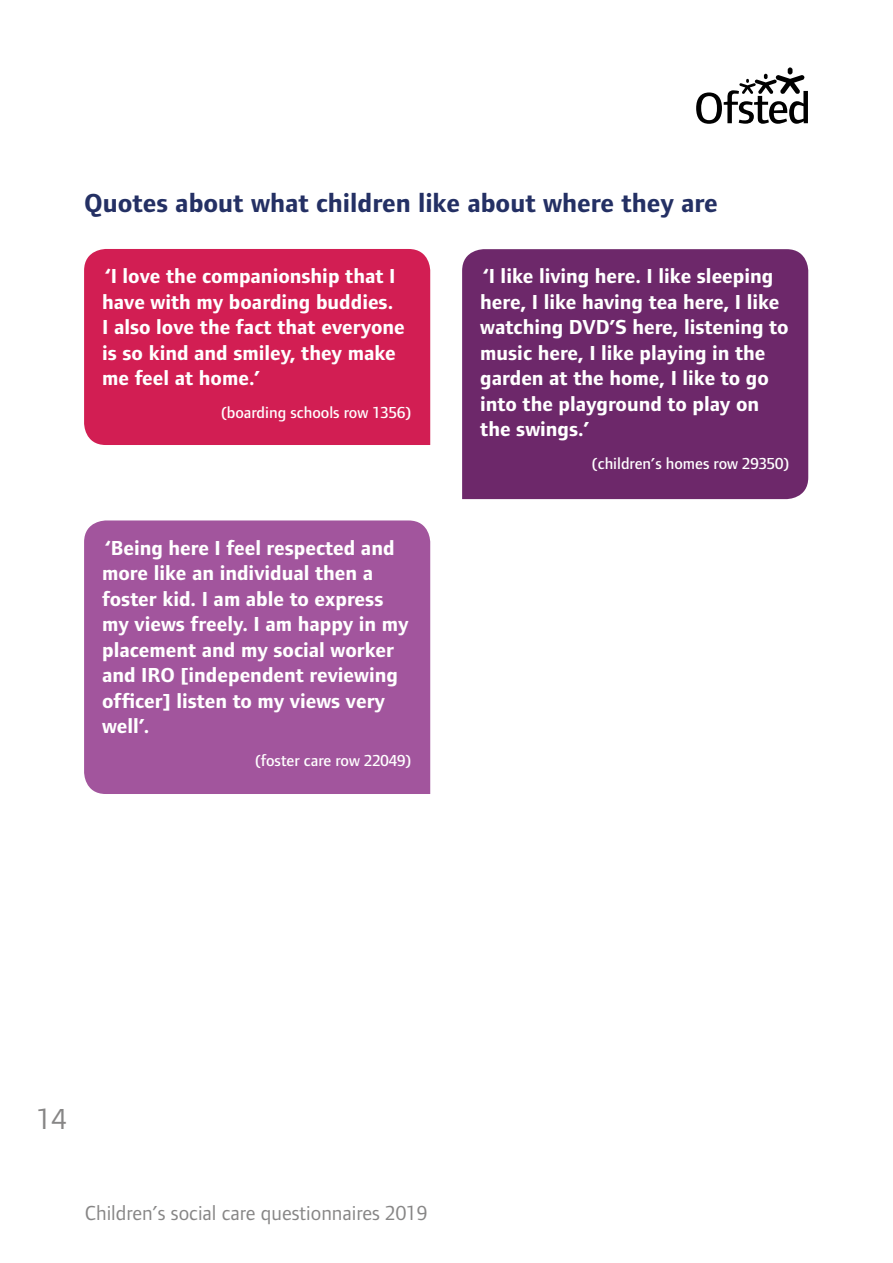
<style>
.page{position:relative;width:893px;height:1263px;background:#fff}
.page>*{position:absolute;margin:0;border:0;box-sizing:border-box;transform-origin:0 0}
.t1{font:30px "Foundry Form Sans";color:#878686}
.t2{font:700 27px "Foundry Form Sans";color:#243064}
.QuoteNew01{font:700 21px/25.5px "Foundry Form Sans";color:#fff}
.t3{font:21px "Foundry Form Sans Book 2";color:#878686}
.QuoteNew02{font:500 16.5px "Foundry Form Sans";color:#fff}
</style>
<div class="page">
<svg style="left:696px;top:67px;width:112px;height:57px"></svg>
<div style="left:84px;top:249px;width:346px;height:196px;background:#d21e53"></div>
<div style="left:462px;top:249px;width:346px;height:250px;background:#6d286a"></div>
<div style="left:84px;top:520px;width:346px;height:274px;background:#a2559d"></div>
<h2 class="t2" style="left:84px;top:188px;width:635px">Quotes about what children like about where they are</h2>
<p class="QuoteNew01" style="left:102px;top:264px;width:304px">‘I love the companionship that I have with my boarding buddies.<br>I also love the fact that everyone is so kind and smiley, they make me feel at home.’</p>
<p class="QuoteNew02" style="left:221px;top:403px;width:192px">(boarding schools row 1356)</p>
<p class="QuoteNew01" style="left:102px;top:535px;width:308px">‘Being here I feel respected and more like an individual then a foster kid. I am able to express my views freely. I am happy in my placement and my social worker and IRO [independent reviewing officer] listen to my views very well’.</p>
<p class="QuoteNew02" style="left:255px;top:751px;width:158px">(foster care row 22049)</p>
<p class="QuoteNew01" style="left:480px;top:264px;width:310px">‘I like living here. I like sleeping here, I like having tea here, I like watching DVD’S here, listening to music here, I like playing in the garden at the home, I like to go into the playground to play on the swings.’</p>
<p class="QuoteNew02" style="left:592px;top:454px;width:199px">(children’s homes row 29350)</p>
<h1 class="t1" style="left:36px;top:1102px;width:32px">14</h1>
<p class="t3" style="left:85px;top:1202px;width:344px">Children’s social care questionnaires 2019</p>
</div>
